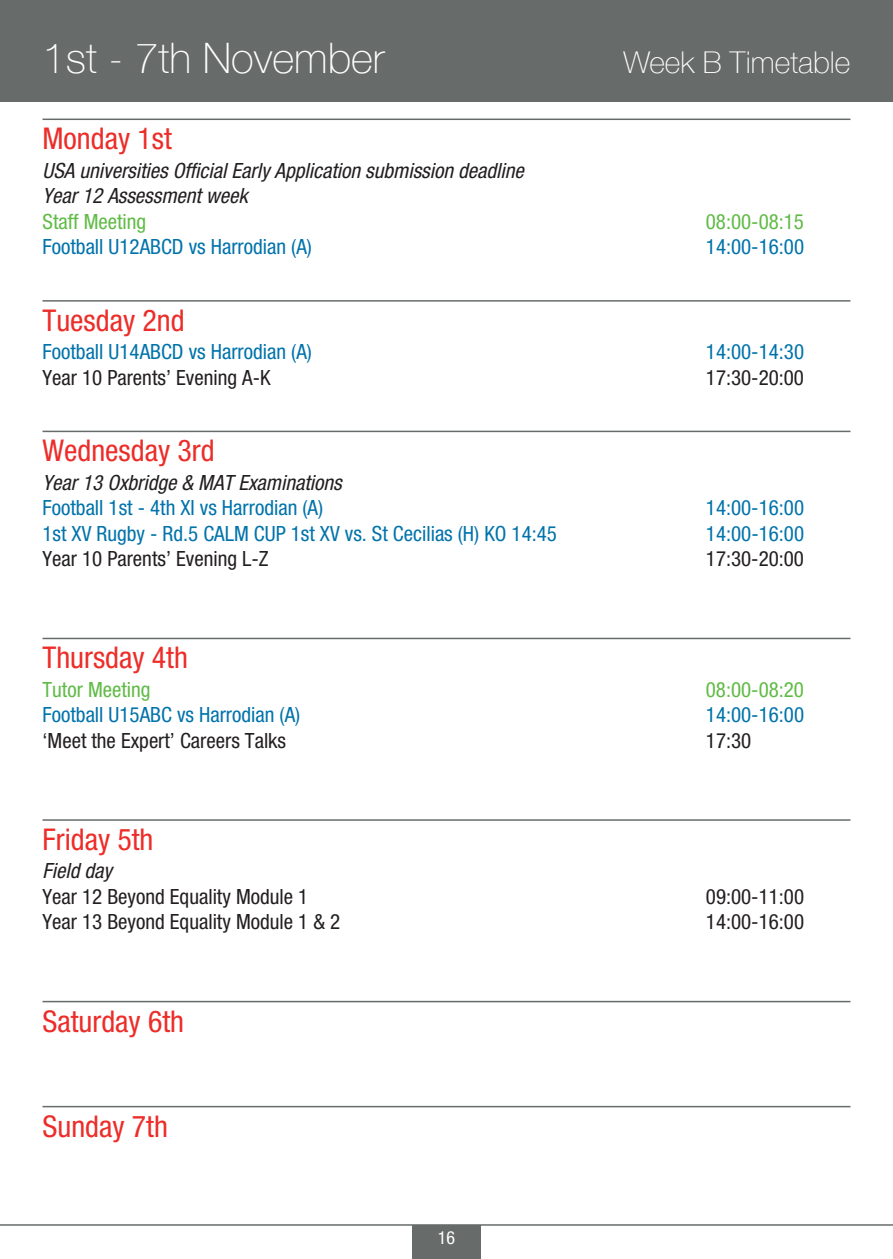
<style>
.page{position:relative;width:893px;height:1259px;background:#fff}
.page>*{position:absolute;margin:0;border:0;box-sizing:border-box;transform-origin:0 0}
.t1{font:100 42px "Helvetica Neue";color:#fff}
.t2{font:condensed 30px "Helvetica Neue";color:#ec2d29}
.t3{font:100 30px "Helvetica Neue";color:#fff}
.t4{font:condensed 21px "Helvetica Neue";color:#0073ab}
.t5{font:condensed 21px "Helvetica Neue";color:#231f20}
.t6{font:italic condensed 21px/25.5px "Helvetica Neue";color:#231f20}
.t7{font:condensed 21px "Helvetica Neue";color:#60bb46}
.t8{font:condensed 18px "Helvetica Neue";color:#fff}
</style>
<div class="page">
<div style="left:412px;top:1225px;width:68px;height:34px;background:#676c6b"></div>
<div style="left:0;top:0;width:893px;height:102px;background:#676c6b"></div>
<hr style="left:43px;top:119px;width:807px;height:1px;background:#676c6b">
<hr style="left:43px;top:300px;width:807px;height:2px;background:#676c6b">
<hr style="left:43px;top:431px;width:807px;height:1px;background:#676c6b">
<hr style="left:43px;top:638px;width:807px;height:1px;background:#676c6b">
<hr style="left:43px;top:819px;width:807px;height:2px;background:#676c6b">
<hr style="left:43px;top:1001px;width:807px;height:1px;background:#676c6b">
<hr style="left:43px;top:1106px;width:807px;height:1px;background:#676c6b">
<hr style="left:0;top:1224px;width:893px;height:1px;background:#676c6b">
<h1 class="t1" style="left:43px;top:32px;width:344px">1st - 7th November</h1>
<h2 class="t3" style="left:623px;top:44px;width:229px">Week B Timetable</h2>
<h2 class="t2" style="left:43px;top:128px;width:131px">Monday 1st</h2>
<p class="t6" style="left:43px;top:159px;width:483px">USA universities Official Early Application submission deadline<br>Year 12 Assessment week</p>
<p class="t7" style="left:43px;top:214px;width:105px">Staff Meeting</p>
<p class="t7" style="left:706px;top:214px;width:100px">08:00-08:15</p>
<p class="t4" style="left:43px;top:239px;width:271px">Football U12ABCD vs Harrodian (A)</p>
<p class="t4" style="left:706px;top:239px;width:100px">14:00-16:00</p>
<h2 class="t2" style="left:43px;top:309px;width:144px">Tuesday 2nd</h2>
<p class="t4" style="left:43px;top:344px;width:271px">Football U14ABCD vs Harrodian (A)</p>
<p class="t4" style="left:706px;top:344px;width:100px">14:00-14:30</p>
<p class="t5" style="left:43px;top:370px;width:230px">Year 10 Parents’ Evening A-K</p>
<p class="t5" style="left:706px;top:370px;width:100px">17:30-20:00</p>
<h2 class="t2" style="left:43px;top:440px;width:174px">Wednesday 3rd</h2>
<p class="t6" style="left:43px;top:471px;width:301px">Year 13 Oxbridge &amp; MAT Examinations</p>
<p class="t4" style="left:43px;top:500px;width:282px">Football 1st - 4th XI vs Harrodian (A)</p>
<p class="t4" style="left:706px;top:500px;width:100px">14:00-16:00</p>
<p class="t4" style="left:43px;top:526px;width:516px">1st XV Rugby - Rd.5 CALM CUP 1st XV vs. St Cecilias (H) KO 14:45</p>
<p class="t4" style="left:706px;top:526px;width:100px">14:00-16:00</p>
<p class="t5" style="left:43px;top:551px;width:228px">Year 10 Parents’ Evening L-Z</p>
<p class="t5" style="left:706px;top:551px;width:100px">17:30-20:00</p>
<h2 class="t2" style="left:43px;top:647px;width:147px">Thursday 4th</h2>
<p class="t7" style="left:43px;top:682px;width:110px">Tutor Meeting</p>
<p class="t7" style="left:706px;top:682px;width:100px">08:00-08:20</p>
<p class="t4" style="left:43px;top:707px;width:259px">Football U15ABC vs Harrodian (A)</p>
<p class="t4" style="left:706px;top:707px;width:100px">14:00-16:00</p>
<p class="t5" style="left:43px;top:733px;width:245px">‘Meet the Expert’ Careers Talks</p>
<p class="t5" style="left:706px;top:733px;width:47px">17:30</p>
<h2 class="t2" style="left:43px;top:828px;width:112px">Friday 5th</h2>
<p class="t6" style="left:43px;top:860px;width:71px">Field day</p>
<p class="t5" style="left:43px;top:889px;width:267px">Year 12 Beyond Equality Module 1</p>
<p class="t5" style="left:706px;top:889px;width:100px">09:00-11:00</p>
<p class="t5" style="left:43px;top:914px;width:299px">Year 13 Beyond Equality Module 1 &amp; 2</p>
<p class="t5" style="left:706px;top:914px;width:100px">14:00-16:00</p>
<h2 class="t2" style="left:43px;top:1010px;width:143px">Saturday 6th</h2>
<h2 class="t2" style="left:43px;top:1115px;width:127px">Sunday 7th</h2>
<p class="t8" style="left:438px;top:1231px;width:19px">16</p>
</div>
